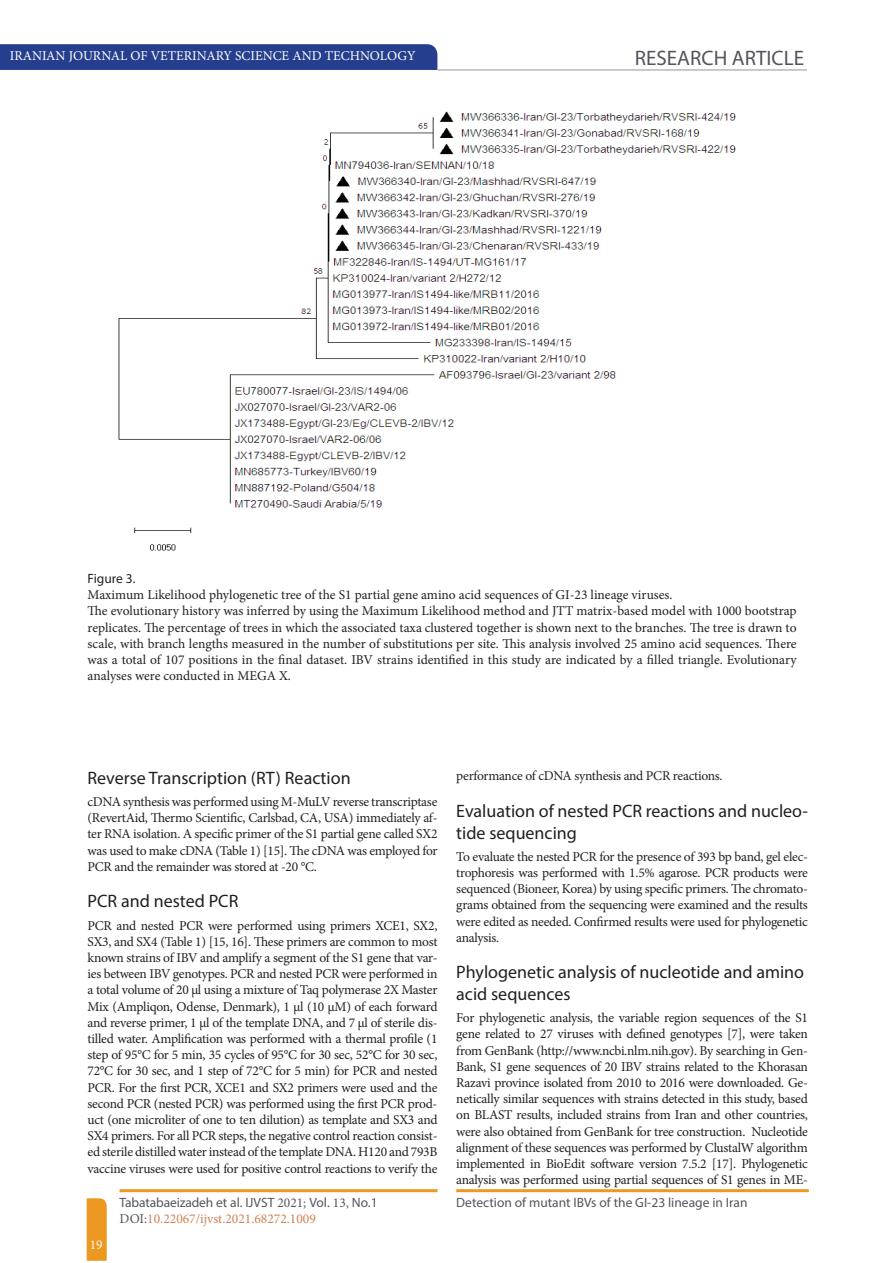
<style>
.page{position:relative;width:893px;height:1263px;background:#fff}
.page>*{position:absolute;margin:0;border:0;box-sizing:border-box;transform-origin:0 0}
.t1{font:21px "Myriad Pro";color:#53555c}
.t2{font:18px/21.6px "Myriad Pro";color:#231f20}
.t3{font:13.5px/16.2px "Minion Pro";letter-spacing:-.005em;color:#231f20;text-align:justify}
.t4{font:13.5px "Myriad Pro";color:#52565c}
.t5{font:13.5px "Minion Pro";color:#fff}
.t6{font:13.5px "Minion Pro";color:#ce8253}
.t7{font:13.5px "Myriad Pro";color:#231f20}
.s1{font-family:"Minion Pro"}
.s2{color:#52565c}
</style>
<div class="page">
<svg style="left:0;top:44px;width:438px;height:26px;background:#27418f"></svg>
<hr style="left:437px;top:69px;width:370px;height:2px;background:#b6b8b9">
<svg style="left:87px;top:1198px;width:20px;height:63px"></svg>
<hr style="left:120px;top:1189px;width:317px;height:3px;background:#ec9821">
<hr style="left:456px;top:1189px;width:353px;height:3px;background:#ec9821">
<img style="left:118px;top:111px;width:618px;height:440px">
<p class="t5" style="left:10px;top:47px;width:407px">IRANIAN JOURNAL OF VETERINARY SCIENCE AND TECHNOLOGY</p>
<h1 class="t1" style="left:635px;top:45px;width:171px">RESEARCH ARTICLE</h1>
<p class="t7" style="left:88px;top:570px;width:49px">Figure 3.</p>
<p class="t3" style="left:88px;top:587px;width:711px;text-align:left">Maximum Likelihood phylogenetic tree of the S1 partial gene amino acid sequences of GI-23 lineage viruses.<br>The evolutionary history was inferred by using the Maximum Likelihood method and JTT matrix-based model with 1000 bootstrap replicates. The percentage of trees in which the associated taxa clustered together is shown next to the branches. The tree is drawn to scale, with branch lengths measured in the number of substitutions per site. This analysis involved 25 amino acid sequences. There was a total of 107 positions in the final dataset. IBV strains identified in this study are indicated by a filled triangle. Evolutionary analyses were conducted in MEGA X.</p>
<h2 class="t2" style="left:88px;top:766px;width:265px">Reverse Transcription (RT) Reaction</h2>
<p class="t3" style="left:88px;top:793px;width:351px">cDNA synthesis was performed using M-MuLV reverse transcriptase (RevertAid, Thermo Scientific, Carlsbad, CA, USA) immediately af&shy;ter RNA isolation. A specific primer of the S1 partial gene called SX2 was used to make cDNA (Table 1) [15]. The cDNA was employed for PCR and the remainder was stored at -20 °C.</p>
<h2 class="t2" style="left:88px;top:890px;width:152px">PCR and nested PCR</h2>
<p class="t3" style="left:88px;top:917px;width:351px">PCR and nested PCR were performed using primers XCE1, SX2, SX3, and SX4 (Table 1) [15, 16]. These primers are common to most known strains of IBV and amplify a segment of the S1 gene that var&shy;ies between IBV genotypes. PCR and nested PCR were performed in a total volume of 20 μl using a mixture of Taq polymerase 2X Master Mix (Ampliqon, Odense, Denmark), 1 μl (10 μM) of each forward and reverse primer, 1 μl of the template DNA, and 7 μl of sterile dis&shy;tilled water. Amplification was performed with a thermal profile (1 step of 95°C for 5 min, 35 cycles of 95°C for 30 sec, 52°C for 30 sec, 72°C for 30 sec, and 1 step of 72°C for 5 min) for PCR and nested PCR. For the first PCR, XCE1 and SX2 primers were used and the second PCR (nested PCR) was performed using the first PCR prod&shy;uct (one microliter of one to ten dilution) as template and SX3 and SX4 primers. For all PCR steps, the negative control reaction consist&shy;ed sterile distilled water instead of the template DNA. H120 and 793B vaccine viruses were used for positive control reactions to verify the</p>
<p class="t5" style="left:90px;top:1235px;width:14px">19</p>
<p class="t4" style="left:120px;top:1194px;width:260px">Tabatabaeizadeh et al. IJVST <span class="s1">2021;</span> Vol. <span class="s1">13,</span> No.1</p>
<p class="t6" style="left:120px;top:1210px;width:198px"><span class="s2">DOI:</span>10.22067/ijvst.2021.68272.1009</p>
<p class="t3" style="left:456px;top:768px;width:268px">performance of cDNA synthesis and PCR reactions.</p>
<h2 class="t2" style="left:456px;top:800px;width:353px">Evaluation of nested PCR reactions and nucleo&shy;tide sequencing</h2>
<p class="t3" style="left:456px;top:848px;width:353px">To evaluate the nested PCR for the presence of 393 bp band, gel elec&shy;trophoresis was performed with 1.5% agarose. PCR products were sequenced (Bioneer, Korea) by using specific primers. The chromato&shy;grams obtained from the sequencing were examined and the results were edited as needed. Confirmed results were used for phylogenetic analysis.</p>
<h2 class="t2" style="left:456px;top:961px;width:349px">Phylogenetic analysis of nucleotide and amino acid sequences</h2>
<p class="t3" style="left:456px;top:1010px;width:353px">For phylogenetic analysis, the variable region sequences of the S1 gene related to 27 viruses with defined genotypes [7], were taken from GenBank (http://www.ncbi.nlm.nih.gov). By searching in Gen-Bank, S1 gene sequences of 20 IBV strains related to the Khorasan Razavi province isolated from 2010 to 2016 were downloaded. Ge&shy;netically similar sequences with strains detected in this study, based on BLAST results, included strains from Iran and other countries, were also obtained from GenBank for tree construction. Nucleotide alignment of these sequences was performed by ClustalW algorithm implemented in BioEdit software version 7.5.2 [17]. Phylogenetic analysis was performed using partial sequences of S1 genes in ME-</p>
<p class="t4" style="left:456px;top:1194px;width:293px">Detection of mutant IBVs of the GI-23 lineage in Iran</p>
</div>
